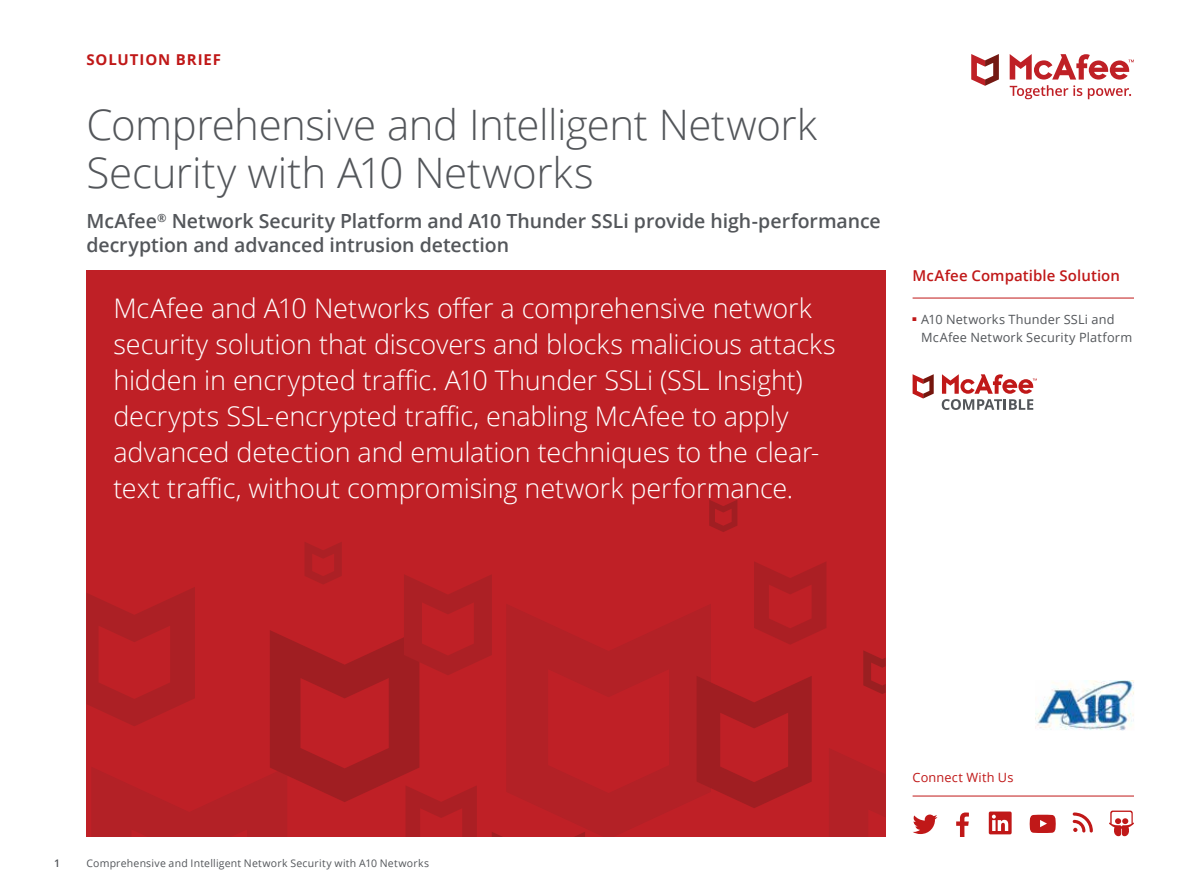
<style>
.page{position:relative;width:1188px;height:891px;background:#fff}
.page>*{position:absolute;margin:0;border:0;box-sizing:border-box;transform-origin:0 0}
.t1{font:300 42px/48px "Open Sans";letter-spacing:-.01em;color:#53565a}
.t2{font:300 27px/36px "Open Sans";letter-spacing:-.005em;color:#fff}
.t3{font:600 19.5px/24px "Open Sans";letter-spacing:-.005em;color:#53565a}
.t4{font:600 15px "Open Sans";letter-spacing:.005em;color:#c01818}
.t5{font:700 15px "Open Sans";letter-spacing:.06em;color:#c01818}
.t6{font:12.75px/18px "Open Sans";letter-spacing:.015em;color:#53565a}
.t7{font:12.75px "Open Sans";letter-spacing:.015em;color:#c01818}
.t8{font:10.5px "Open Sans";letter-spacing:.02em;color:#53565a}
.t9{font:600 10.5px "Open Sans";color:#53565a}
</style>
<div class="page">
<svg style="left:971px;top:54px;width:28px;height:32px"></svg>
<svg style="left:1010px;top:54px;width:124px;height:45px"></svg>
<div style="left:86px;top:270px;width:800px;height:567px;background:#bf2026"></div>
<svg style="left:585px;top:604px;width:126px;height:233px;fill:#b32026"></svg>
<svg style="left:697px;top:676px;width:115px;height:132px"></svg>
<svg style="left:754px;top:562px;width:72px;height:83px"></svg>
<svg style="left:709px;top:500px;width:28px;height:32px"></svg>
<svg style="left:863px;top:650px;width:23px;height:44px"></svg>
<svg style="left:829px;top:749px;width:56px;height:88px"></svg>
<svg style="left:86px;top:542px;width:499px;height:295px"></svg>
<hr style="left:913px;top:298px;width:221px;height:1px;background:#c01818">
<hr style="left:913px;top:796px;width:221px;height:1px;background:#c01818">
<svg style="left:1073px;top:813px;width:20px;height:20px"></svg>
<svg style="left:913px;top:815px;width:25px;height:19px"></svg>
<svg style="left:989px;top:812px;width:23px;height:22px"></svg>
<svg style="left:956px;top:813px;width:13px;height:24px"></svg>
<svg style="left:1030px;top:815px;width:26px;height:18px"></svg>
<svg style="left:1109px;top:811px;width:25px;height:26px"></svg>
<svg style="left:913px;top:374px;width:21px;height:25px"></svg>
<svg style="left:942px;top:374px;width:95px;height:36px"></svg>
<img style="left:1036px;top:681px;width:98px;height:50px">
<p class="t5" style="left:86px;top:54px;width:136px">SOLUTION BRIEF</p>
<h1 class="t1" style="left:86px;top:105px;width:732px">Comprehensive and Intelligent Network<br>Security with A10 Networks</h1>
<p class="t3" style="left:86px;top:211px;width:796px">McAfee<sup>®</sup> Network Security Platform and A10 Thunder SSLi provide high-performance decryption and advanced intrusion detection</p>
<p class="t2" style="left:113px;top:289px;width:724px">McAfee and A10 Networks offer a comprehensive network security solution that discovers and blocks malicious attacks hidden in encrypted traffic. A10 Thunder SSLi (SSL Insight) decrypts SSL-encrypted traffic, enabling McAfee to apply advanced detection and emulation techniques to the clear&shy;text traffic, without compromising network performance.</p>
<p class="t4" style="left:913px;top:270px;width:209px">McAfee Compatible Solution</p>
<p class="t6" style="left:921px;top:312px;width:213px;text-indent:-9px"><sup>■</sup> A10 Networks Thunder SSLi and<br>McAfee Network Security Platform</p>
<p class="t9" style="left:54px;top:859px;width:7px">1</p>
<p class="t8" style="left:86px;top:859px;width:344px">Comprehensive and Intelligent Network Security with A10 Networks</p>
<p class="t7" style="left:913px;top:773px;width:102px">Connect With Us</p>
</div>
